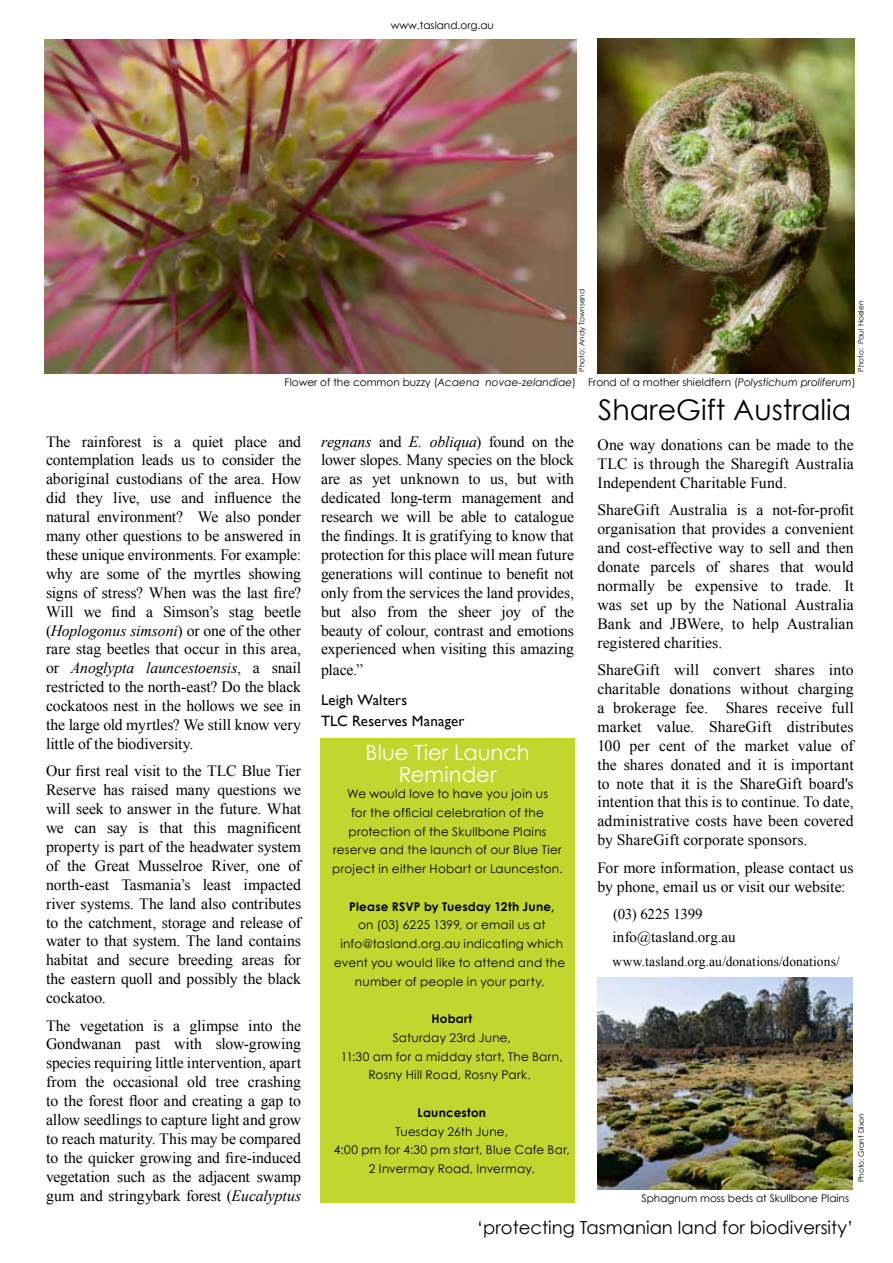
<style>
.page{position:relative;width:893px;height:1263px;background:#fff}
.page>*{position:absolute;margin:0;border:0;box-sizing:border-box;transform-origin:0 0}
.t1{font:28.5px "Century Gothic";color:#000}
.t2{font:21px/22.5px "Century Gothic";letter-spacing:.005em;color:#fff;text-align:center}
.t3{font:18px "Century Gothic";color:#000}
.t4{font:15.75px/18.9px "Times New Roman";color:#000;text-align:justify}
.t5{font:15px/23.4px "Times New Roman";color:#000}
.t6{font:15px/21px "Gill Sans";letter-spacing:.01em;color:#000}
.t7{font:13.5px "Times New Roman";letter-spacing:.005em;color:#000}
.t8{font:12px/18.8px "Century Gothic";letter-spacing:.02em;color:#000;text-align:center}
.t9{font:700 12px "Century Gothic";letter-spacing:.02em;color:#000}
.t10{font:10.5px "Century Gothic";color:#000}
.t11{font:7.5px "Century Gothic";color:#000}
.s1{font-style:italic}
</style>
<div class="page">
<img style="left:45px;top:40px;width:531px;height:333px">
<img style="left:597px;top:39px;width:257px;height:334px">
<div style="left:320px;top:738px;width:255px;height:465px;background:#c1d72f"></div>
<img style="left:597px;top:978px;width:256px;height:211px">
<p class="t10" style="left:391px;top:18px;width:105px">www.tasland.org.au</p>
<p class="t11" style="left:577px;top:372px;width:84px;rotate:-90deg">Photo: Andy Townsend</p>
<p class="t11" style="left:856px;top:372px;width:73px;rotate:-90deg">Photo: Paul Hoelen</p>
<p class="t10" style="left:285px;top:376px;width:293px">Flower of the common buzzy (<span class="s1">Acaena novae-zelandiae</span>)</p>
<p class="t4" style="left:46px;top:431px;width:257px">The rainforest is a quiet place and contemplation leads us to consider the aboriginal custodians of the area. How did they live, use and influence the natural environment? We also ponder many other questions to be answered in these unique environments. For example: why are some of the myrtles showing signs of stress? When was the last fire?<br>Will we find a Simson’s stag beetle (<span class="s1">Hoplogonus simsoni</span>) or one of the other rare stag beetles that occur in this area, or <span class="s1">Anoglypta launcestoensis</span>, a snail restricted to the north-east? Do the black cockatoos nest in the hollows we see in the large old myrtles? We still know very little of the biodiversity.</p>
<p class="t4" style="left:46px;top:761px;width:257px">Our first real visit to the TLC Blue Tier Reserve has raised many questions we will seek to answer in the future. What we can say is that this magnificent property is part of the headwater system of the Great Musselroe River, one of north-east Tasmania’s least impacted river systems. The land also contributes to the catchment, storage and release of water to that system. The land contains habitat and secure breeding areas for the eastern quoll and possibly the black cockatoo.</p>
<p class="t4" style="left:46px;top:1015px;width:257px">The vegetation is a glimpse into the Gondwanan past with slow-growing species requiring little intervention, apart from the occasional old tree crashing to the forest floor and creating a gap to allow seedlings to capture light and grow to reach maturity. This may be compared to the quicker growing and fire-induced vegetation such as the adjacent swamp gum and stringybark forest (<span class="s1">Eucalyptus</span></p>
<p class="t4" style="left:321px;top:431px;width:255px"><span class="s1">regnans</span> and <span class="s1">E. obliqua</span>) found on the lower slopes. Many species on the block are as yet unknown to us, but with dedicated long-term management and research we will be able to catalogue the findings. It is gratifying to know that protection for this place will mean future generations will continue to benefit not only from the services the land provides, but also from the sheer joy of the beauty of colour, contrast and emotions experienced when visiting this amazing</p>
<p class="t4" style="left:321px;top:660px;width:44px">place.”</p>
<p class="t6" style="left:321px;top:690px;width:145px">Leigh Walters<br>TLC Reserves Manager</p>
<h2 class="t2" style="left:365px;top:741px;width:166px">Blue Tier Launch<br>Reminder</h2>
<p class="t8" style="left:332px;top:784px;width:232px">We would love to have you join us<br>for the official celebration of the protection of the Skullbone Plains reserve and the launch of our Blue Tier project in either Hobart or Launceston.</p>
<p class="t9" style="left:349px;top:899px;width:207px">Please RSVP by Tuesday 12th June,</p>
<p class="t8" style="left:334px;top:915px;width:233px">on (03) 6225 1399, or email us at info@tasland.org.au indicating which event you would like to attend and the number of people in your party.</p>
<p class="t9" style="left:431px;top:1011px;width:42px">Hobart</p>
<p class="t8" style="left:341px;top:1028px;width:223px">Saturday 23rd June,<br>11:30 am for a midday start, The Barn,<br>Rosny Hill Road, Rosny Park.</p>
<p class="t9" style="left:417px;top:1105px;width:70px">Launceston</p>
<p class="t8" style="left:334px;top:1122px;width:237px">Tuesday 26th June,<br>4:00 pm for 4:30 pm start, Blue Cafe Bar,<br>2 Invermay Road, Invermay.</p>
<p class="t10" style="left:588px;top:376px;width:269px">Frond of a mother shieldfern (<span class="s1">Polystichum proliferum</span>)</p>
<h1 class="t1" style="left:598px;top:392px;width:255px">ShareGift Australia</h1>
<p class="t4" style="left:597px;top:435px;width:258px">One way donations can be made to the TLC is through the Sharegift Australia Independent Charitable Fund.</p>
<p class="t4" style="left:597px;top:500px;width:258px">ShareGift Australia is a not-for-profit organisation that provides a convenient and cost-effective way to sell and then donate parcels of shares that would normally be expensive to trade. It was set up by the National Australia Bank and JBWere, to help Australian registered charities.</p>
<p class="t4" style="left:597px;top:660px;width:258px">ShareGift will convert shares into charitable donations without charging a brokerage fee. Shares receive full market value. ShareGift distributes 100 per cent of the market value of the shares donated and it is important to note that it is the ShareGift board's intention that this is to continue. To date, administrative costs have been covered by ShareGift corporate sponsors.</p>
<p class="t4" style="left:597px;top:858px;width:258px">For more information, please contact us by phone, email us or visit our website:</p>
<p class="t5" style="left:612px;top:902px;width:125px">(03) 6225 1399 info@tasland.org.au</p>
<p class="t7" style="left:612px;top:952px;width:229px">www.tasland.org.au/donations/donations/</p>
<p class="t10" style="left:642px;top:1192px;width:209px">Sphagnum moss beds at Skullbone Plains</p>
<p class="t11" style="left:856px;top:1182px;width:70px;rotate:-90deg">Photo: Grant Dixon</p>
<p class="t3" style="left:477px;top:1216px;width:378px">‘protecting Tasmanian land for biodiversity’</p>
</div>
